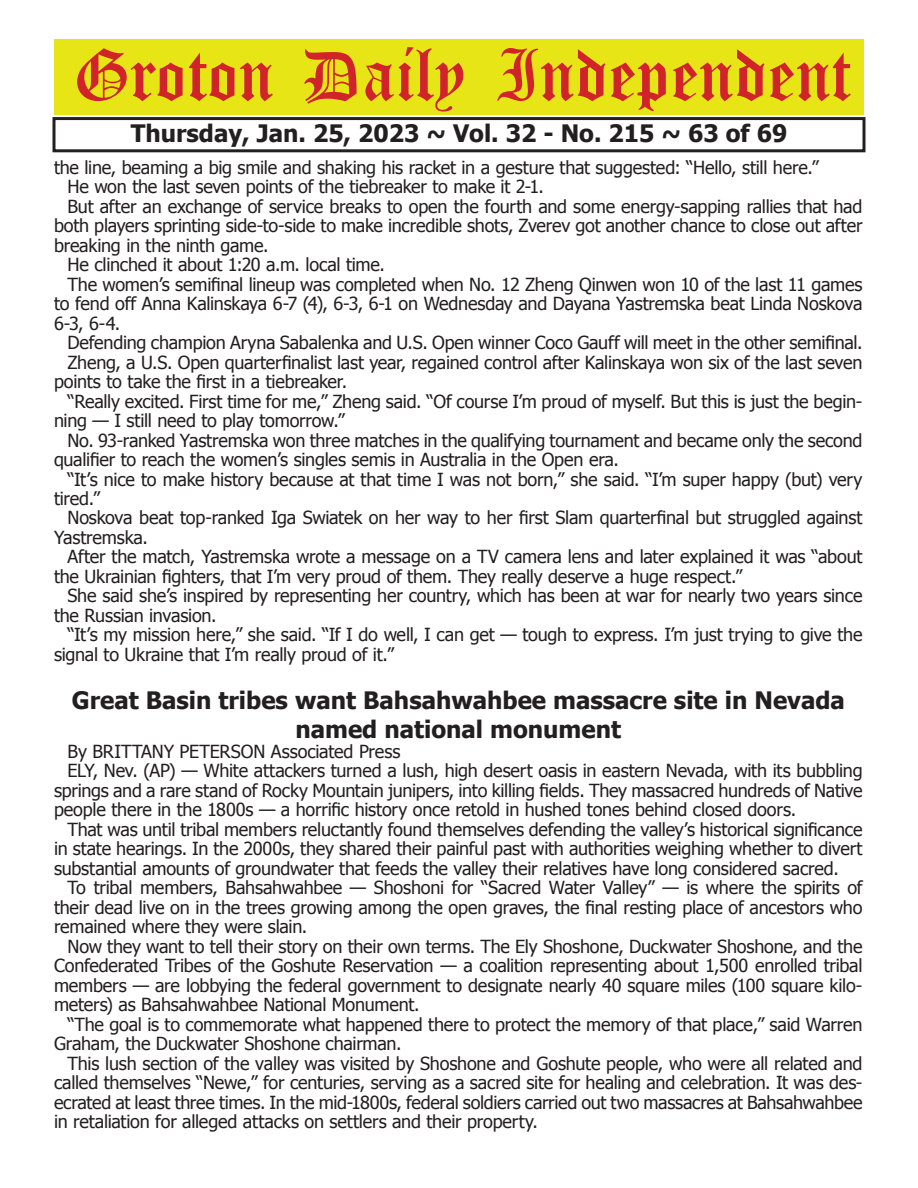
<style>
.page{position:relative;width:918px;height:1188px;background:#fff}
.page>*{position:absolute;margin:0;border:0;box-sizing:border-box;transform-origin:0 0}
.t1{font:54px "Old English Five";color:#d1232a}
.t2{font:700 24px/28.8px "Tahoma";color:#231f20;text-align:center}
.t3{font:18px "Tahoma";letter-spacing:-.01em;color:#231f20}
</style>
<div class="page">
<div style="left:52px;top:117px;width:814px;height:35px;border:3px solid #231f20"></div>
<div style="left:54px;top:40px;width:810px;height:75px;background:#e7e515"></div>
<h1 class="t1" style="left:73px;top:50px;width:779px">Groton Daily Independent</h1>
<h2 class="t2" style="left:131px;top:117px;width:658px">Thursday, Jan. 25, 2023 ~ Vol. 32 - No. 215 ~ 63 of 69</h2>
<p class="t3" style="left:54px;top:155px;width:766px">the line, beaming a big smile and shaking his racket in a gesture that suggested: “Hello, still here.”</p>
<p class="t3" style="left:68px;top:174px;width:478px">He won the last seven points of the tiebreaker to make it 2-1.</p>
<p class="t3" style="left:68px;top:194px;width:796px">But after an exchange of service breaks to open the fourth and some energy-sapping rallies that had</p>
<p class="t3" style="left:54px;top:213px;width:810px">both players sprinting side-to-side to make incredible shots, Zverev got another chance to close out after</p>
<p class="t3" style="left:54px;top:233px;width:216px">breaking in the ninth game.</p>
<p class="t3" style="left:68px;top:252px;width:319px">He clinched it about 1:20 a.m. local time.</p>
<p class="t3" style="left:68px;top:272px;width:797px">The women’s semifinal lineup was completed when No. 12 Zheng Qinwen won 10 of the last 11 games</p>
<p class="t3" style="left:54px;top:291px;width:810px">to fend off Anna Kalinskaya 6-7 (4), 6-3, 6-1 on Wednesday and Dayana Yastremska beat Linda Noskova</p>
<p class="t3" style="left:54px;top:311px;width:68px">6-3, 6-4.</p>
<p class="t3" style="left:68px;top:330px;width:797px">Defending champion Aryna Sabalenka and U.S. Open winner Coco Gauff will meet in the other semifinal.</p>
<p class="t3" style="left:68px;top:350px;width:797px">Zheng, a U.S. Open quarterfinalist last year, regained control after Kalinskaya won six of the last seven</p>
<p class="t3" style="left:54px;top:369px;width:295px">points to take the first in a tiebreaker.</p>
<p class="t3" style="left:68px;top:389px;width:796px">“Really excited. First time for me,” Zheng said. “Of course I’m proud of myself. But this is just the begin-</p>
<p class="t3" style="left:54px;top:408px;width:292px">ning — I still need to play tomorrow.”</p>
<p class="t3" style="left:68px;top:428px;width:797px">No. 93-ranked Yastremska won three matches in the qualifying tournament and became only the second</p>
<p class="t3" style="left:54px;top:447px;width:566px">qualifier to reach the women’s singles semis in Australia in the Open era.</p>
<p class="t3" style="left:68px;top:467px;width:796px">“It’s nice to make history because at that time I was not born,” she said. “I’m super happy (but) very</p>
<p class="t3" style="left:54px;top:486px;width:48px">tired.”</p>
<p class="t3" style="left:68px;top:506px;width:796px">Noskova beat top-ranked Iga Swiatek on her way to her first Slam quarterfinal but struggled against</p>
<p class="t3" style="left:54px;top:525px;width:95px">Yastremska.</p>
<p class="t3" style="left:68px;top:545px;width:796px">After the match, Yastremska wrote a message on a TV camera lens and later explained it was “about</p>
<p class="t3" style="left:54px;top:564px;width:690px">the Ukrainian fighters, that I’m very proud of them. They really deserve a huge respect.”</p>
<p class="t3" style="left:68px;top:584px;width:796px">She said she’s inspired by representing her country, which has been at war for nearly two years since</p>
<p class="t3" style="left:54px;top:603px;width:164px">the Russian invasion.</p>
<p class="t3" style="left:68px;top:623px;width:796px">“It’s my mission here,” she said. “If I do well, I can get — tough to express. I’m just trying to give the</p>
<p class="t3" style="left:54px;top:642px;width:341px">signal to Ukraine that I’m really proud of it.”</p>
<h2 class="t2" style="left:72px;top:685px;width:775px">Great Basin tribes want Bahsahwahbee massacre site in Nevada named national monument</h2>
<p class="t3" style="left:68px;top:739px;width:334px">By BRITTANY PETERSON Associated Press</p>
<p class="t3" style="left:68px;top:759px;width:797px">ELY, Nev. (AP) — White attackers turned a lush, high desert oasis in eastern Nevada, with its bubbling</p>
<p class="t3" style="left:54px;top:778px;width:810px">springs and a rare stand of Rocky Mountain junipers, into killing fields. They massacred hundreds of Native</p>
<p class="t3" style="left:54px;top:798px;width:744px">people there in the 1800s — a horrific history once retold in hushed tones behind closed doors.</p>
<p class="t3" style="left:68px;top:817px;width:796px">That was until tribal members reluctantly found themselves defending the valley’s historical significance</p>
<p class="t3" style="left:54px;top:837px;width:810px">in state hearings. In the 2000s, they shared their painful past with authorities weighing whether to divert</p>
<p class="t3" style="left:54px;top:856px;width:786px">substantial amounts of groundwater that feeds the valley their relatives have long considered sacred.</p>
<p class="t3" style="left:68px;top:876px;width:797px">To tribal members, Bahsahwahbee — Shoshoni for “Sacred Water Valley” — is where the spirits of</p>
<p class="t3" style="left:54px;top:895px;width:810px">their dead live on in the trees growing among the open graves, the final resting place of ancestors who</p>
<p class="t3" style="left:54px;top:915px;width:255px">remained where they were slain.</p>
<p class="t3" style="left:68px;top:934px;width:796px">Now they want to tell their story on their own terms. The Ely Shoshone, Duckwater Shoshone, and the</p>
<p class="t3" style="left:54px;top:954px;width:810px">Confederated Tribes of the Goshute Reservation — a coalition representing about 1,500 enrolled tribal</p>
<p class="t3" style="left:54px;top:973px;width:810px">members — are lobbying the federal government to designate nearly 40 square miles (100 square kilo-</p>
<p class="t3" style="left:54px;top:993px;width:367px">meters) as Bahsahwahbee National Monument.</p>
<p class="t3" style="left:68px;top:1012px;width:796px">“The goal is to commemorate what happened there to protect the memory of that place,” said Warren</p>
<p class="t3" style="left:54px;top:1032px;width:349px">Graham, the Duckwater Shoshone chairman.</p>
<p class="t3" style="left:68px;top:1051px;width:796px">This lush section of the valley was visited by Shoshone and Goshute people, who were all related and</p>
<p class="t3" style="left:54px;top:1070px;width:810px">called themselves “Newe,” for centuries, serving as a sacred site for healing and celebration. It was des-</p>
<p class="t3" style="left:54px;top:1090px;width:810px">ecrated at least three times. In the mid-1800s, federal soldiers carried out two massacres at Bahsahwahbee</p>
<p class="t3" style="left:54px;top:1109px;width:485px">in retaliation for alleged attacks on settlers and their property.</p>
</div>
